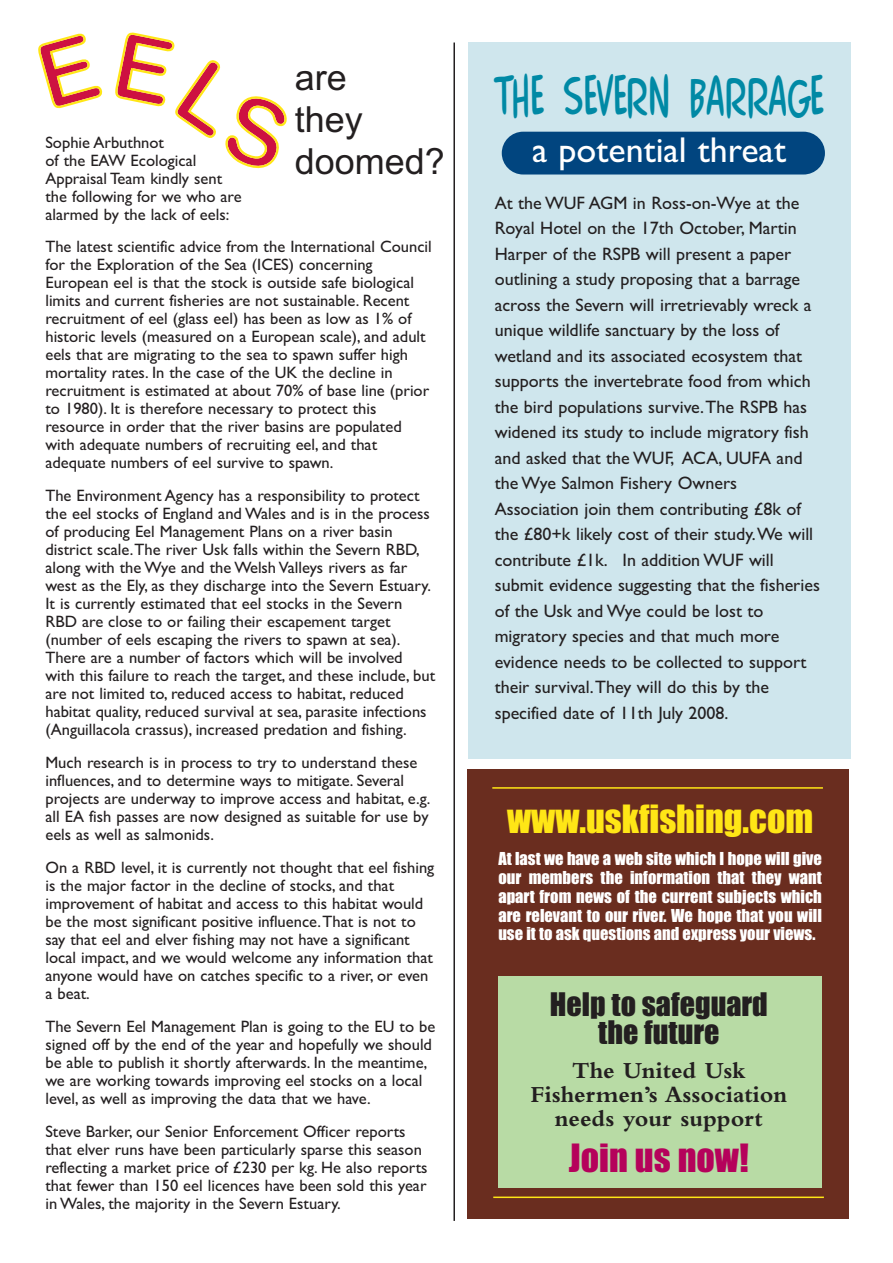
<style>
.page{position:relative;width:893px;height:1263px;background:#fff}
.page>*{position:absolute;margin:0;border:0;box-sizing:border-box;transform-origin:0 0}
.t1{font:57px "Comix";color:#0089a5;scale:.75 1}
.t2{font:36px "Impact";color:#ffe616}
.t3{font:36px "Gill Sans";color:#fff}
.t4{font:36px/42px "Arial";color:#231f20}
.t5{font:36px "Impact";color:#b5025b}
.t6{font:30px/28.5px "Impact";color:#231f20;text-align:center}
.t7{font:700 24px/24px "Bembo";color:#231f20;text-align:center}
.t8{font:18px/25.5px "Gill Sans";color:#231f20}
.t9{font:16.5px/18px "Gill Sans";color:#231f20}
.t10{font:16.5px/18.8px "Impact";color:#fff;text-align:justify}
</style>
<div class="page">
<div style="left:468px;top:43px;width:382px;height:716px;background:#cfe6ed"></div>
<div style="left:502px;top:132px;width:323px;height:42px;background:#01457f;border-radius:21px"></div>
<svg style="left:38px;top:32px;width:249px;height:137px"></svg>
<hr style="left:453px;top:43px;width:2px;height:1178px;background:#231f20">
<div style="left:468px;top:769px;width:381px;height:450px;background:#6a2d1f"></div>
<hr style="left:492px;top:787px;width:331px;height:2px;background:#ffe616">
<hr style="left:493px;top:1196px;width:331px;height:2px;background:#ffe616">
<div style="left:498px;top:976px;width:324px;height:211px;background:#b8dba5"></div>
<h2 class="t4" style="left:295px;top:57px;width:152px">are<br>they doomed?</h2>
<p class="t9" style="left:45px;top:133px;width:198px">Sophie Arbuthnot<br>of the EAW Ecological<br>Appraisal Team kindly sent the following for we who are alarmed by the lack of eels:</p>
<p class="t9" style="left:45px;top:237px;width:388px">The latest scientific advice from the International Council for the Exploration of the Sea (ICES) concerning European eel is that the stock is outside safe biological limits and current fisheries are not sustainable. Recent recruitment of eel (glass eel) has been as low as 1% of historic levels (measured on a European scale), and adult eels that are migrating to the sea to spawn suffer high mortality rates. In the case of the UK the decline in recruitment is estimated at about 70% of base line (prior to 1980). It is therefore necessary to protect this resource in order that the river basins are populated with adequate numbers of recruiting eel, and that adequate numbers of eel survive to spawn.</p>
<p class="t9" style="left:45px;top:486px;width:391px">The Environment Agency has a responsibility to protect the eel stocks of England and Wales and is in the process of producing Eel Management Plans on a river basin district scale.The river Usk falls within the Severn RBD, along with the Wye and the Welsh Valleys rivers as far west as the Ely, as they discharge into the Severn Estuary.<br>It is currently estimated that eel stocks in the Severn RBD are close to or failing their escapement target (number of eels escaping the rivers to spawn at sea).<br>There are a number of factors which will be involved with this failure to reach the target, and these include, but are not limited to, reduced access to habitat, reduced habitat quality, reduced survival at sea, parasite infections (Anguillacola crassus), increased predation and fishing.</p>
<p class="t9" style="left:45px;top:753px;width:386px">Much research is in process to try to understand these influences, and to determine ways to mitigate. Several projects are underway to improve access and habitat, e.g. all EA fish passes are now designed as suitable for use by eels as well as salmonids.</p>
<p class="t9" style="left:45px;top:858px;width:390px">On a RBD level, it is currently not thought that eel fishing is the major factor in the decline of stocks, and that improvement of habitat and access to this habitat would be the most significant positive influence.That is not to say that eel and elver fishing may not have a significant local impact, and we would welcome any information that anyone would have on catches specific to a river, or even a beat.</p>
<p class="t9" style="left:45px;top:1017px;width:391px">The Severn Eel Management Plan is going to the EU to be signed off by the end of the year and hopefully we should be able to publish it shortly afterwards. In the meantime, we are working towards improving eel stocks on a local level, as well as improving the data that we have.</p>
<p class="t9" style="left:45px;top:1122px;width:384px">Steve Barker, our Senior Enforcement Officer reports that elver runs have been particularly sparse this season reflecting a market price of £230 per kg. He also reports that fewer than 150 eel licences have been sold this year in Wales, the majority in the Severn Estuary.</p>
<h1 class="t1" style="left:495px;top:64px;width:439px">THE SEVERN BARRAGE</h1>
<h2 class="t3" style="left:532px;top:129px;width:255px">a potential threat</h2>
<p class="t8" style="left:495px;top:190px;width:327px">At the WUF AGM in Ross-on-Wye at the Royal Hotel on the 17th October, Martin Harper of the RSPB will present a paper outlining a study proposing that a barrage across the Severn will irretrievably wreck a unique wildlife sanctuary by the loss of wetland and its associated ecosystem that supports the invertebrate food from which the bird populations survive.The RSPB has widened its study to include migratory fish and asked that the WUF, ACA, UUFA and the Wye Salmon Fishery Owners Association join them contributing £8k of the £80+k likely cost of their study.We will contribute £1k. In addition WUF will submit evidence suggesting that the fisheries of the Usk and Wye could be lost to migratory species and that much more evidence needs to be collected to support their survival.They will do this by the specified date of 11th July 2008.</p>
<h2 class="t2" style="left:507px;top:800px;width:308px">www.uskfishing.com</h2>
<p class="t10" style="left:498px;top:850px;width:325px">At last we have a web site which I hope will give our members the information that they want apart from news of the current subjects which are relevant to our river. We hope that you will use it to ask questions and express your views.</p>
<h3 class="t6" style="left:550px;top:991px;width:219px">Help to safeguard the future</h3>
<h3 class="t7" style="left:530px;top:1061px;width:258px">The United Usk<br>Fishermen’s Association needs your support</h3>
<h2 class="t5" style="left:569px;top:1138px;width:181px">Join us now!</h2>
</div>
